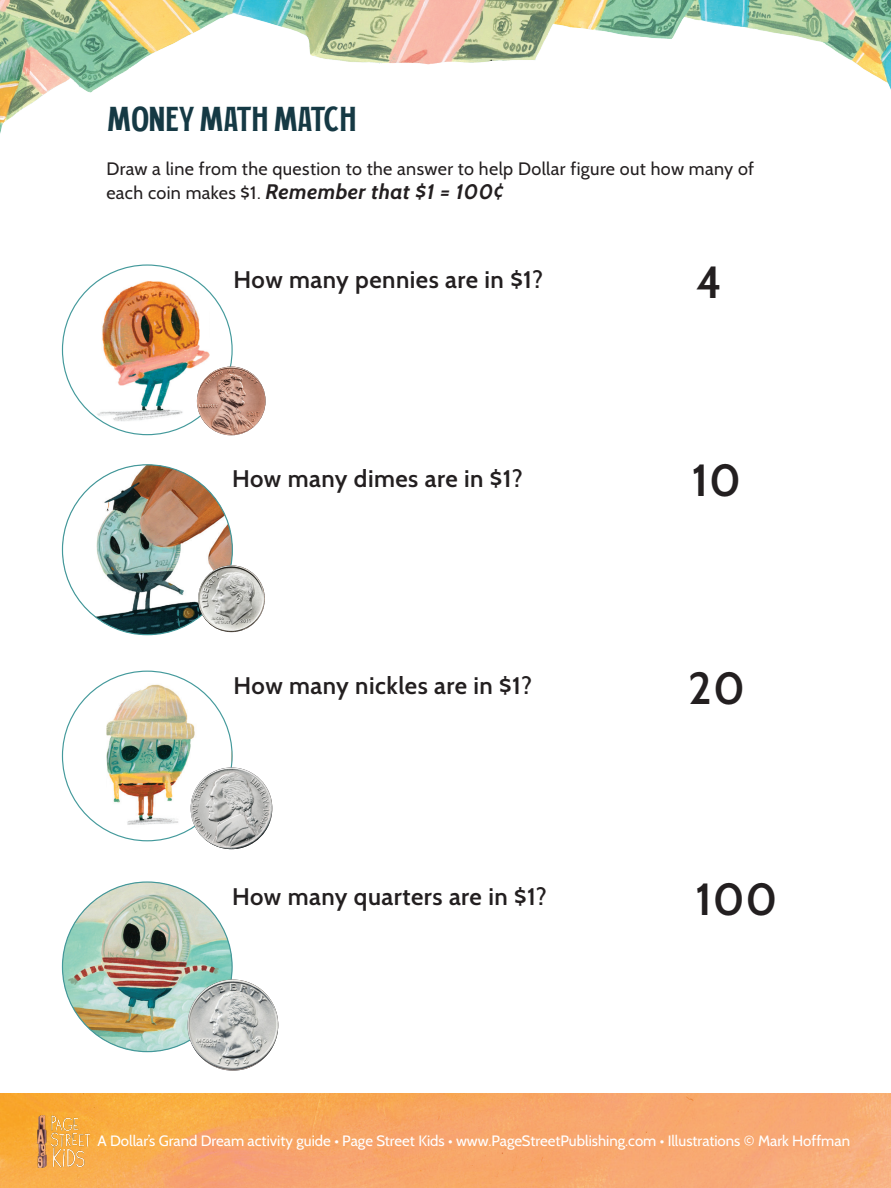
<style>
.page{position:relative;width:891px;height:1188px;background:#fff}
.page>*{position:absolute;margin:0;border:0;box-sizing:border-box;transform-origin:0 0}
.RT{font:600 45px "Cabin";letter-spacing:.02em;color:#231f20}
.t1{font:33px "Haythem";letter-spacing:-.05em;color:#153944}
.RT-2{font:600 24px "Cabin";letter-spacing:.02em;color:#231f20}
.Body{font:italic 700 21px "Cabin";letter-spacing:.02em;color:#231f20}
.Body-2{font:18px "Cabin";letter-spacing:.02em;color:#231f20}
.t2{font:15px "Cabin";color:#fff}
.s1{font-weight:400;font-style:normal;font-size:18px}
</style>
<div class="page">
<img style="left:0;top:1094px;width:891px;height:94px">
<img style="left:36px;top:1116px;width:53px;height:52px">
<img style="left:62px;top:882px;width:170px;height:170px;border-radius:85px">
<img style="left:106px;top:786px;width:101px;height:55px">
<img style="left:191px;top:768px;width:81px;height:81px;border-radius:41px">
<img style="left:188px;top:980px;width:90px;height:91px;border-radius:45px">
<img style="left:0;top:0;width:891px;height:786px">
<p class="t1" style="left:106px;top:99px;width:253px">MONEY MATH MATCH</p>
<p class="Body-2" style="left:106px;top:157px;width:649px">Draw a line from the question to the answer to help Dollar figure out how many of</p>
<p class="Body" style="left:106px;top:179px;width:399px"><span class="s1">each coin makes $1.</span> Remember that $1 = 100¢</p>
<p class="RT-2" style="left:234px;top:265px;width:311px">How many pennies are in $1?</p>
<p class="RT" style="left:696px;top:255px;width:27px">4</p>
<p class="RT-2" style="left:232px;top:464px;width:292px">How many dimes are in $1?</p>
<p class="RT" style="left:692px;top:453px;width:51px">10</p>
<p class="RT-2" style="left:234px;top:671px;width:300px">How many nickles are in $1?</p>
<p class="RT" style="left:688px;top:661px;width:58px">20</p>
<p class="RT-2" style="left:232px;top:882px;width:316px">How many quarters are in $1?</p>
<p class="RT" style="left:696px;top:872px;width:83px">100</p>
<p class="t2" style="left:98px;top:1131px;width:754px">A Dollar’s Grand Dream activity guide • Page Street Kids • www.PageStreetPublishing.com • Illustrations © Mark Hoffman</p>
</div>
